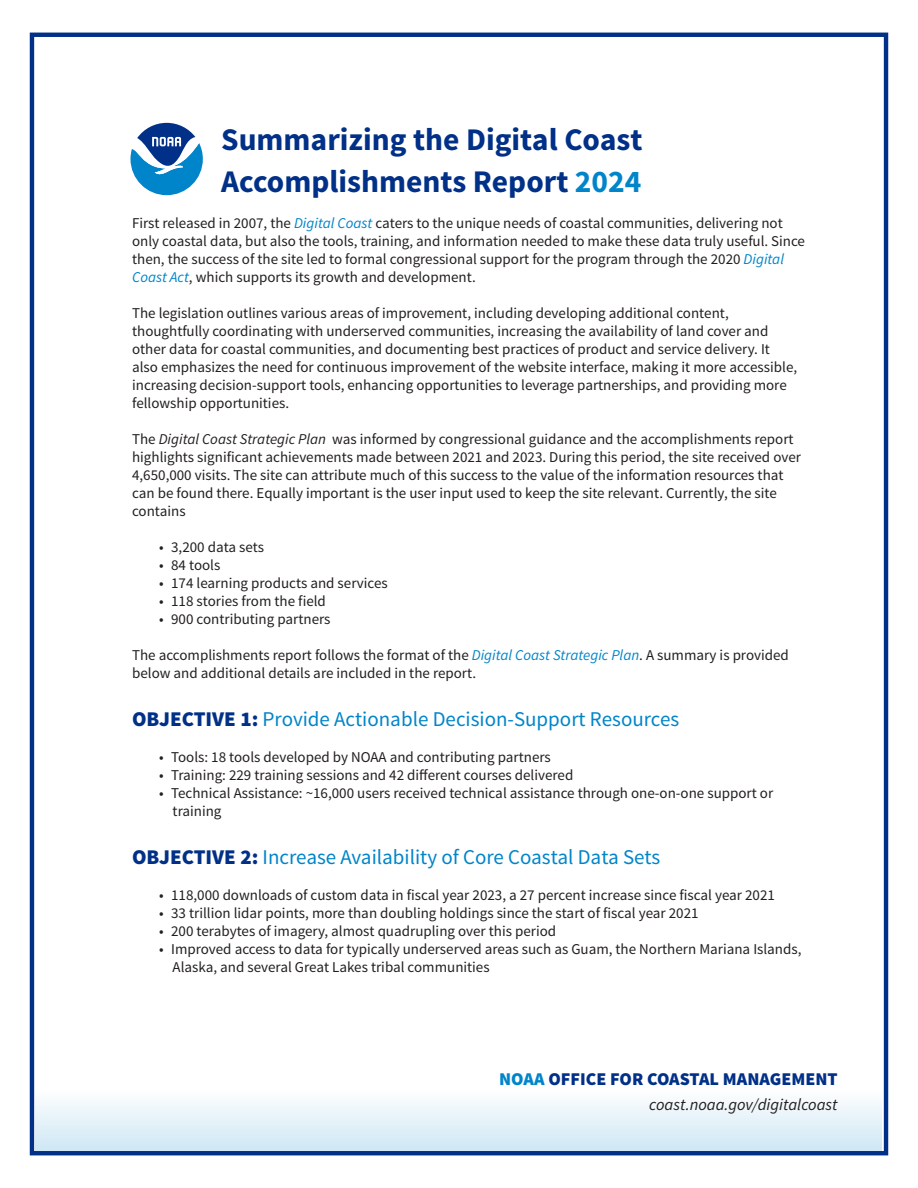
<style>
.page{position:relative;width:918px;height:1188px;background:#fff}
.page>*{position:absolute;margin:0;border:0;box-sizing:border-box;transform-origin:0 0}
.t1{font:700 31.5px/42px "Source Sans Pro";color:#003087}
.t2{font:21px "Source Sans Pro";color:#0085ca}
.t3{font:900 18px "Source Sans Pro";color:#003087}
.t4{font:italic 16.5px "Source Sans Pro";color:#231f20}
.t5{font:15px/18px "Source Sans Pro";color:#231f20}
.s1{color:#0085ca}
.s2{font-style:italic;color:#0085ca}
.s3{font-style:italic}
.s4{font-weight:900;color:#003087}
</style>
<div class="page">
<div style="left:36px;top:1089px;width:846px;height:64px;background:linear-gradient(to bottom,#fefefe,#cee7f4)"></div>
<div style="left:30px;top:33px;width:858px;height:1122px;border:4px solid #003087"></div>
<svg style="left:130px;top:123px;width:73px;height:72px"></svg>
<h1 class="t1" style="left:221px;top:120px;width:423px">Summarizing the Digital Coast<br>Accomplishments Report <span class="s1">2024</span></h1>
<p class="t5" style="left:132px;top:214px;width:674px">First released in 2007, the <span class="s2">Digital Coast</span> caters to the unique needs of coastal communities, delivering not only coastal data, but also the tools, training, and information needed to make these data truly useful. Since then, the success of the site led to formal congressional support for the program through the 2020 <span class="s2">Digital Coast Act</span>, which supports its growth and development.</p>
<p class="t5" style="left:132px;top:304px;width:667px">The legislation outlines various areas of improvement, including developing additional content, thoughtfully coordinating with underserved communities, increasing the availability of land cover and other data for coastal communities, and documenting best practices of product and service delivery. It also emphasizes the need for continuous improvement of the website interface, making it more accessible, increasing decision-support tools, enhancing opportunities to leverage partnerships, and providing more fellowship opportunities.</p>
<p class="t5" style="left:132px;top:430px;width:670px">The <span class="s3">Digital Coast Strategic Plan</span> was informed by congressional guidance and the accomplishments report highlights significant achievements made between 2021 and 2023. During this period, the site received over 4,650,000 visits. The site can attribute much of this success to the value of the information resources that can be found there. Equally important is the user input used to keep the site relevant. Currently, the site contains</p>
<p class="t5" style="left:159px;top:538px;width:107px">• 3,200 data sets</p>
<p class="t5" style="left:159px;top:556px;width:63px">• 84 tools</p>
<p class="t5" style="left:159px;top:574px;width:230px">• 174 learning products and services</p>
<p class="t5" style="left:159px;top:592px;width:168px">• 118 stories from the field</p>
<p class="t5" style="left:159px;top:610px;width:173px">• 900 contributing partners</p>
<p class="t5" style="left:132px;top:646px;width:658px">The accomplishments report follows the format of the <span class="s2">Digital Coast Strategic Plan</span>. A summary is provided below and additional details are included in the report.</p>
<h2 class="t2" style="left:132px;top:706px;width:549px"><span class="s4">OBJECTIVE 1:</span> Provide Actionable Decision-Support Resources</h2>
<p class="t5" style="left:159px;top:748px;width:393px">• Tools: 18 tools developed by NOAA and contributing partners</p>
<p class="t5" style="left:159px;top:766px;width:416px">• Training: 229 training sessions and 42 different courses delivered</p>
<p class="t5" style="left:173px;top:784px;width:602px;text-indent:-13px">• Technical Assistance: ~16,000 users received technical assistance through one-on-one support or training</p>
<h2 class="t2" style="left:132px;top:844px;width:530px"><span class="s4">OBJECTIVE 2:</span> Increase Availability of Core Coastal Data Sets</h2>
<p class="t5" style="left:159px;top:886px;width:617px">• 118,000 downloads of custom data in fiscal year 2023, a 27 percent increase since fiscal year 2021</p>
<p class="t5" style="left:159px;top:904px;width:541px">• 33 trillion lidar points, more than doubling holdings since the start of fiscal year 2021</p>
<p class="t5" style="left:159px;top:922px;width:399px">• 200 terabytes of imagery, almost quadrupling over this period</p>
<p class="t5" style="left:173px;top:940px;width:630px;text-indent:-13px">• Improved access to data for typically underserved areas such as Guam, the Northern Mariana Islands,<br>Alaska, and several Great Lakes tribal communities</p>
<p class="t3" style="left:499px;top:1067px;width:340px"><span class="s1">NOAA</span> OFFICE FOR COASTAL MANAGEMENT</p>
<p class="t4" style="left:649px;top:1094px;width:190px">coast.noaa.gov/digitalcoast</p>
</div>
